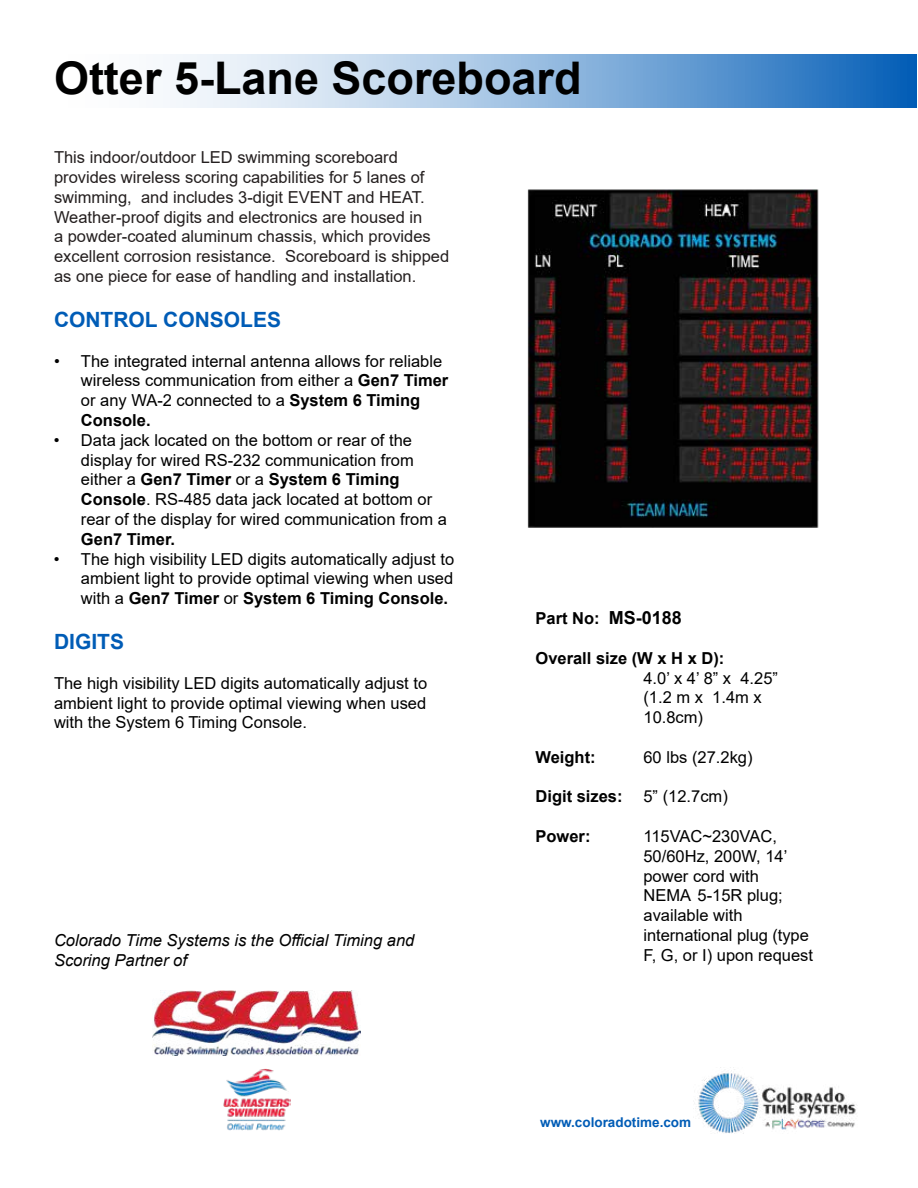
<style>
.page{position:relative;width:918px;height:1188px;background:#fff}
.page>*{position:absolute;margin:0;border:0;box-sizing:border-box;transform-origin:0 0}
.t1{font:700 45px "Arial";color:#000}
.t2{font:700 21px "Arial";color:#005cb6}
.t3{font:16.5px/19.8px "Arial";color:#000}
.t4{font:16.5px/19.8px "Arial";color:#241f1f}
.t5{font:700 16.5px "Arial";color:#000}
.t6{font:italic 16.5px/19.8px "Arial";color:#000}
.t7{font:700 13.5px "Arial";color:#005cb6}
.s1{font-weight:700}
.s2{font-size:18px}
</style>
<div class="page">
<img style="left:527px;top:189px;width:292px;height:339px">
<svg style="left:170px;top:54px;width:746px;height:54px;background:#8eb6de"></svg>
<img style="left:695px;top:1067px;width:161px;height:67px">
<img style="left:152px;top:991px;width:209px;height:65px">
<img style="left:223px;top:1069px;width:67px;height:62px">
<h1 class="t1" style="left:54px;top:47px;width:529px">Otter 5-Lane Scoreboard</h1>
<p class="t4" style="left:54px;top:147px;width:397px">This indoor/outdoor LED swimming scoreboard provides wireless scoring capabilities for 5 lanes of swimming, and includes 3-digit EVENT and HEAT.<br>Weather-proof digits and electronics are housed in<br>a powder-coated aluminum chassis, which provides excellent corrosion resistance. Scoreboard is shipped as one piece for ease of handling and installation.</p>
<p class="t2" style="left:54px;top:305px;width:229px">CONTROL CONSOLES</p>
<p class="t3" style="left:81px;top:351px;width:369px;text-indent:-27px">• The integrated internal antenna allows for reliable wireless communication from either a <span class="s1">Gen7 Timer </span>or any WA-2 connected to a <span class="s1">System 6 Timing Console.</span></p>
<p class="t3" style="left:81px;top:430px;width:367px;text-indent:-27px">• Data jack located on the bottom or rear of the display for wired RS-232 communication from either a <span class="s1">Gen7 Timer</span> or a <span class="s1">System 6 Timing Console</span>. RS-485 data jack located at bottom or rear of the display for wired communication from a</p>
<p class="t5" style="left:81px;top:527px;width:96px">Gen7 Timer.</p>
<p class="t3" style="left:81px;top:549px;width:375px;text-align:justify;text-indent:-27px">• The high visibility LED digits automatically adjust to ambient light to provide optimal viewing when used with a <span class="s1">Gen7 Timer</span> or <span class="s1">System 6 Timing Console.</span></p>
<p class="t2" style="left:54px;top:627px;width:72px">DIGITS</p>
<p class="t3" style="left:54px;top:673px;width:375px;text-align:justify">The high visibility LED digits automatically adjust to ambient light to provide optimal viewing when used with the System 6 Timing Console.</p>
<p class="t6" style="left:54px;top:931px;width:362px">Colorado Time Systems is the Official Timing and<br>Scoring Partner of</p>
<p class="t5" style="left:536px;top:607px;width:148px">Part No: <span class="s2">MS-0188</span></p>
<p class="t5" style="left:536px;top:646px;width:190px">Overall size (W x H x D):</p>
<p class="t3" style="left:643px;top:668px;width:136px">4.0’ x 4’ 8” x 4.25” (1.2 m x 1.4m x<br>10.8cm)</p>
<p class="t5" style="left:536px;top:745px;width:62px">Weight:</p>
<p class="t3" style="left:643px;top:747px;width:111px">60 lbs (27.2kg)</p>
<p class="t5" style="left:536px;top:785px;width:89px">Digit sizes:</p>
<p class="t3" style="left:643px;top:787px;width:86px">5” (12.7cm)</p>
<p class="t5" style="left:536px;top:825px;width:57px">Power:</p>
<p class="t3" style="left:643px;top:826px;width:171px">115VAC~230VAC,<br>50/60Hz, 200W, 14’ power cord with<br>NEMA 5-15R plug; available with international plug (type<br>F, G, or I) upon request</p>
<p class="t7" style="left:540px;top:1112px;width:153px">www.coloradotime.com</p>
</div>
